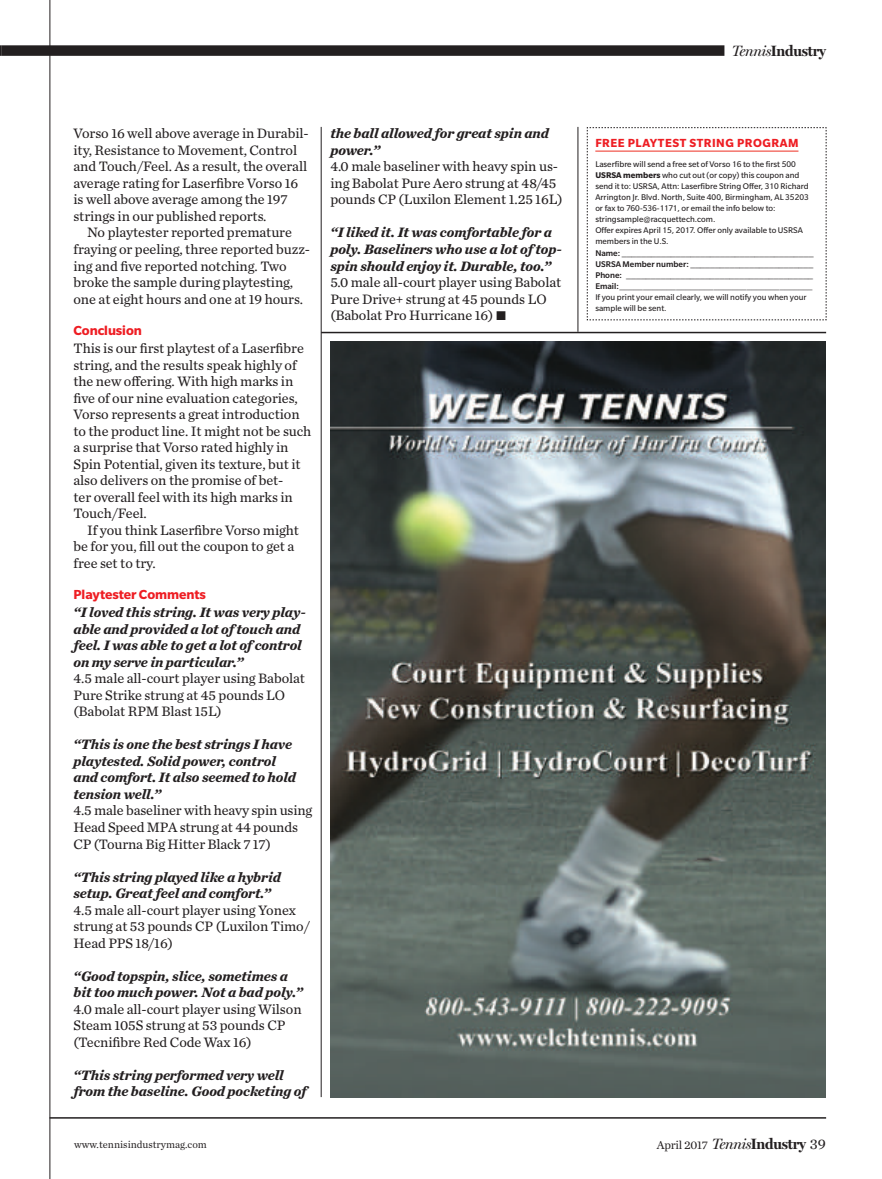
<style>
.page{position:relative;width:882px;height:1179px;background:#fff}
.page>*{position:absolute;margin:0;border:0;box-sizing:border-box;transform-origin:0 0}
.t1{font:700 15px "Miller Display";letter-spacing:-.015em;color:#231f20}
.t2{font:14.25px/16.5px "Chronicle Text G2";letter-spacing:-.005em;color:#231f20}
.t3{font:italic 700 14.25px/16.5px "Chronicle Text G2";letter-spacing:-.005em;color:#231f20}
.t4{font:700 14.25px "Slate Std";letter-spacing:-.005em;color:#ee1d23}
.t5{font:700 12.75px "Slate Std";letter-spacing:.04em;color:#ee1d23}
.t6{font:12px "Chronicle Text G1";letter-spacing:-.015em;color:#231f20}
.t7{font:10.5px "Chronicle Text G1";color:#231f20}
.t8{font:9px/11.1px "Slate Std";color:#231f20}
.t9{font:500 9px/11.1px "Slate Std";color:#231f20}
.s1{font-weight:400;font-style:italic}
.s2{font-weight:700}
.s3{font-weight:400}
.s4{font-family:"Miller Display";font-style:italic;font-size:15px}
.s5{font-family:"Miller Display";font-weight:700;font-size:15px}
.s6{font-size:15px}
</style>
<div class="page">
<hr style="left:49px;top:0;width:1px;height:1178px;background:#231f20">
<hr style="left:321px;top:332px;width:504px;height:1px;background:#231f20">
<hr style="left:321px;top:127px;width:1px;height:969px;background:#231f20">
<hr style="left:577px;top:127px;width:1px;height:205px;background:#231f20">
<div style="left:2px;top:45px;width:722px;height:11px;background:#231f20"></div>
<svg style="left:0;top:45px;width:2px;height:11px"></svg>
<img style="left:330px;top:341px;width:495px;height:755px">
<hr style="left:49px;top:1116px;width:776px;height:2px;background:#231f20">
<svg style="left:586px;top:127px;width:240px;height:193px"></svg>
<hr style="left:595px;top:151px;width:203px;height:1px;background:#ee2e22">
<p class="t2" style="left:73px;top:125px;width:237px">Vorso 16 well above average in Durabil&shy;ity, Resistance to Movement, Control and Touch/Feel. As a result, the overall average rating for Laserfibre Vorso 16 is well above average among the 197 strings in our published reports.</p>
<p class="t2" style="left:73px;top:224px;width:238px;text-indent:13px">No playtester reported premature fraying or peeling, three reported buzz&shy;ing and five reported notching. Two broke the sample during playtesting, one at eight hours and one at 19 hours.</p>
<p class="t4" style="left:73px;top:323px;width:70px">Conclusion</p>
<p class="t2" style="left:73px;top:339px;width:239px">This is our first playtest of a Laserfibre string, and the results speak highly of the new offering. With high marks in five of our nine evaluation categories, Vorso represents a great introduction to the product line. It might not be such a surprise that Vorso rated highly in Spin Potential, given its texture, but it also delivers on the promise of bet-<br>ter overall feel with its high marks in Touch/Feel.</p>
<p class="t2" style="left:73px;top:521px;width:227px;text-indent:13px">If you think Laserfibre Vorso might be for you, fill out the coupon to get a free set to try.</p>
<p class="t4" style="left:73px;top:587px;width:134px">Playtester Comments</p>
<p class="t3" style="left:73px;top:603px;width:234px">“I loved this string. It was very play&shy;able and provided a lot of touch and feel. I was able to get a lot of control on my serve in particular.”</p>
<p class="t2" style="left:73px;top:669px;width:233px">4.5 male all-court player using Babolat<br>Pure Strike strung at 45 pounds LO (Babolat RPM Blast 15L)</p>
<p class="t3" style="left:73px;top:735px;width:224px">“This is one the best strings I have playtested. Solid power, control and comfort. It also seemed to hold tension well.”</p>
<p class="t2" style="left:73px;top:801px;width:240px">4.5 male baseliner with heavy spin using<br>Head Speed MPA strung at 44 pounds<br>CP (Tourna Big Hitter Black 7 17)</p>
<p class="t3" style="left:73px;top:867px;width:209px">“This string played like a hybrid setup. Great feel and comfort.”</p>
<p class="t2" style="left:73px;top:900px;width:238px">4.5 male all-court player using Yonex strung at 53 pounds CP (Luxilon Timo/<br>Head PPS 18/16)</p>
<p class="t3" style="left:73px;top:966px;width:231px">“Good topspin, slice, sometimes a bit too much power. Not a bad poly.”</p>
<p class="t2" style="left:73px;top:999px;width:229px">4.0 male all-court player using Wilson<br>Steam 105S strung at 53 pounds CP (Tecnifibre Red Code Wax 16)</p>
<p class="t3" style="left:73px;top:1065px;width:234px">“This string performed very well from the baseline. Good pocketing of</p>
<p class="t3" style="left:330px;top:124px;width:220px">the ball allowed for great spin and power.”</p>
<p class="t2" style="left:330px;top:158px;width:233px">4.0 male baseliner with heavy spin us&shy;ing Babolat Pure Aero strung at 48/45 pounds CP (Luxilon Element 1.25 16L)</p>
<p class="t3" style="left:330px;top:223px;width:233px">“I liked it. It was comfortable for a poly. Baseliners who use a lot of top&shy;spin should enjoy it. Durable, too.”</p>
<p class="t2" style="left:330px;top:273px;width:232px">5.0 male all-court player using Babolat<br>Pure Drive+ strung at 45 pounds LO (Babolat Pro Hurricane 16)</p>
<p class="t1" style="left:731px;top:41px;width:96px"><span class="s1">Tennis</span>Industry</p>
<p class="t5" style="left:595px;top:136px;width:204px">FREE PLAYTEST STRING PROGRAM</p>
<p class="t8" style="left:595px;top:158px;width:215px">Laserfibre will send a free set of Vorso 16 to the first 500<br><span class="s2">USRSA members</span> who cut out (or copy) this coupon and send it to: USRSA, Attn: Laserfibre String Offer, 310 Richard Arrington Jr. Blvd. North, Suite 400, Birmingham, AL 35203 or fax to 760-536-1171, or email the info below to: stringsample@racquettech.com.<br>Offer expires April 15, 2017. Offer only available to USRSA members in the U.S.</p>
<p class="t9" style="left:595px;top:247px;width:220px">Name: _______________________________________ USRSA Member number: _________________________ Phone: ______________________________________ Email: <span class="s3">_________________________________________ If you print your email clearly, we will notify you when your sample will be sent.</span></p>
<p class="t7" style="left:74px;top:1136px;width:134px">www.tennisindustrymag.com</p>
<p class="t6" style="left:656px;top:1135px;width:171px">April 2017 <span class="s4">Tennis</span><span class="s5">Industry</span> <span class="s6">39</span></p>
</div>
